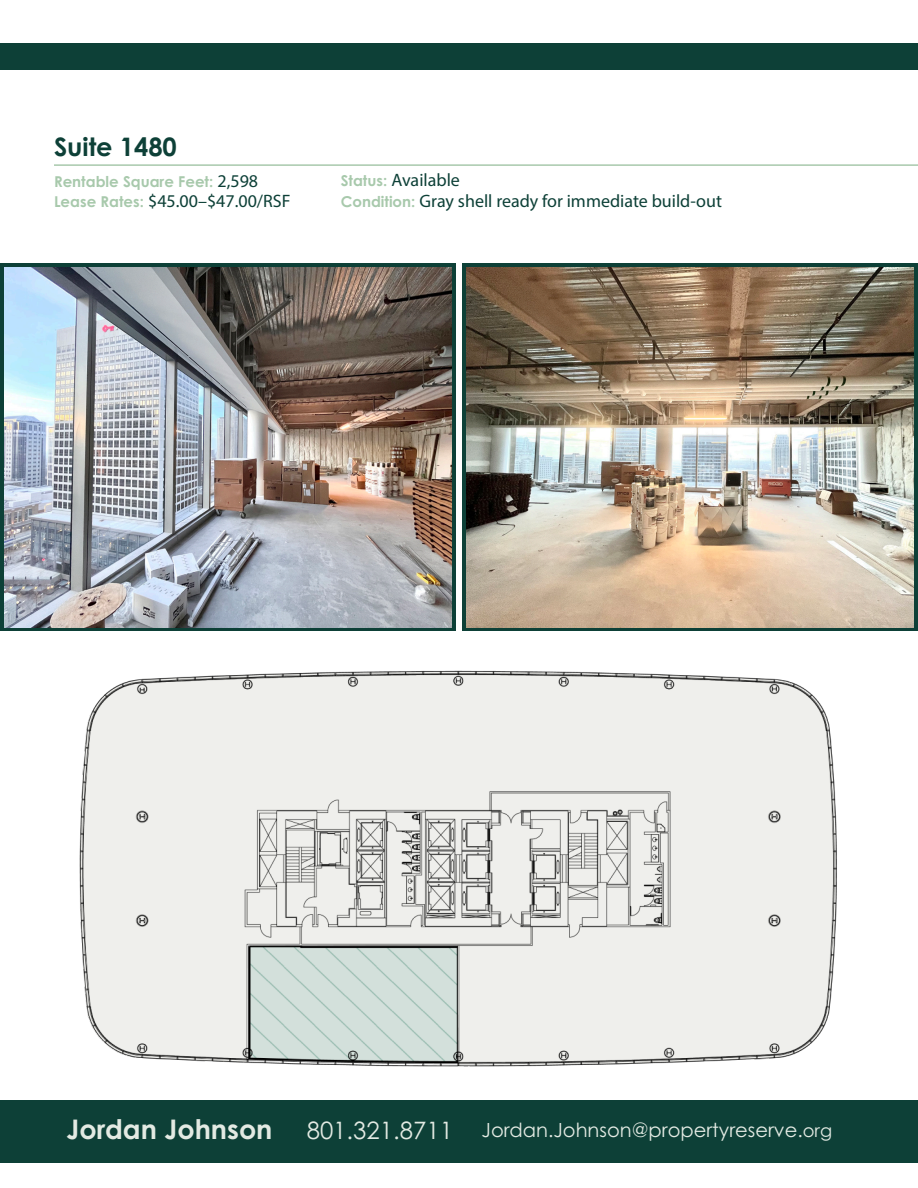
<style>
.page{position:relative;width:918px;height:1188px;background:#fff}
.page>*{position:absolute;margin:0;border:0;box-sizing:border-box;transform-origin:0 0}
.t1{font:700 27px "Century Gothic Pro";color:#e3eae3}
.t2{font:700 25.5px "Century Gothic Pro";color:#0d4037}
.t3{font:19.5px "Century Gothic Pro";color:#e3eae3}
.t4{font:18px "Myriad Pro";color:#0d4037}
.t5{font:700 15px "Century Gothic Pro";color:#a8c9ac}
.s1{font-family:"Myriad Pro";font-weight:400;font-size:18px;color:#0d4037}
.s2{font-family:"Century Gothic Pro";font-weight:700;font-size:15px;color:#a8c9ac}
.s3{font-size:24px}
.s4{font-size:18px}
</style>
<div class="page">
<div style="left:0;top:43px;width:918px;height:26px;background:#0d4037"></div>
<div style="left:0;top:1100px;width:918px;height:62px;background:#0d4037"></div>
<svg style="left:0;top:263px;width:455px;height:368px;background:#224b44"></svg>
<svg style="left:463px;top:263px;width:455px;height:368px;background:#264c41"></svg>
<img style="left:4px;top:268px;width:447px;height:359px">
<img style="left:467px;top:268px;width:447px;height:359px">
<img style="left:79px;top:670px;width:758px;height:397px">
<hr style="left:54px;top:164px;width:864px;height:2px;background:#a8c9ac">
<p class="t2" style="left:54px;top:131px;width:124px">Suite 1480</p>
<p class="t5" style="left:54px;top:172px;width:206px">Rentable Square Feet: <span class="s1">2,598</span></p>
<p class="t4" style="left:54px;top:190px;width:238px"><span class="s2">Lease Rates:</span> $45.00–$47.00/RSF</p>
<p class="t4" style="left:341px;top:169px;width:121px"><span class="s2">Status:</span> Available</p>
<p class="t4" style="left:341px;top:190px;width:383px"><span class="s2">Condition:</span> Gray shell ready for immediate build-out</p>
<h1 class="t1" style="left:66px;top:1113px;width:208px">Jordan Johnson</h1>
<p class="t3" style="left:307px;top:1118px;width:527px"><span class="s3">801.321.8711</span> Jordan.Johnson@propertyreserve.<span class="s4">org</span></p>
</div>
